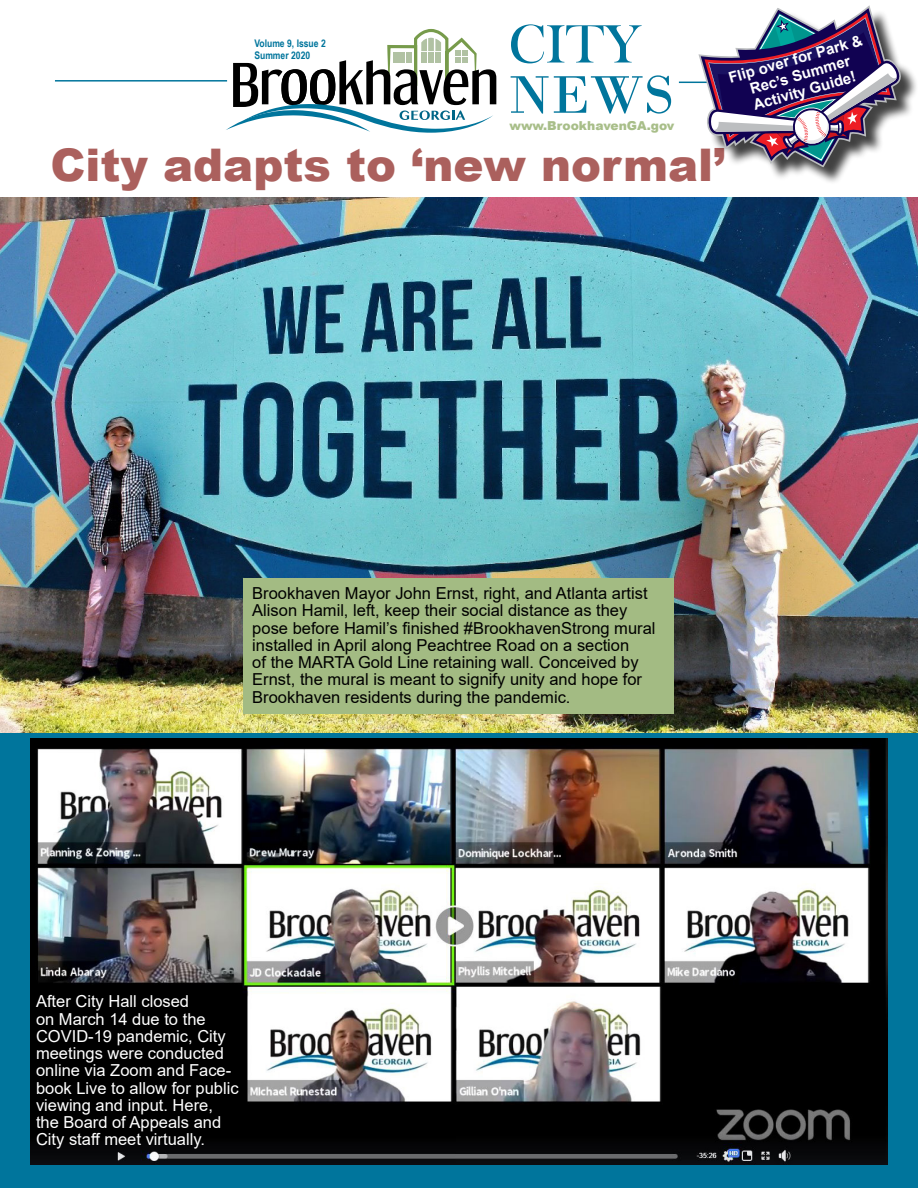
<style>
.page{position:relative;width:918px;height:1188px;background:#fff}
.page>*{position:absolute;margin:0;border:0;box-sizing:border-box;transform-origin:0 0}
.t1{font:55.8px "Bask Old Face";color:#00759c}
.t2{font:55.8px "Bodoni";color:#00759c}
.t3{font:900 45px "Arial";color:#ab605d}
.t4{font:16.5px/17.2px "Arial";color:#000}
.t5{font:16.5px/17.2px "Arial";color:#fff}
.t6{font:700 15px/16.5px "Arial";color:#fff;text-align:center}
.t7{font:900 12.3px "Arial";color:#a8be89}
.t8{font:700 10.5px/11.4px "Arial Narrow";color:#00759c}
</style>
<div class="page">
<div style="left:0;top:197px;width:918px;height:991px;background:#00759c"></div>
<svg style="left:226px;top:29px;width:270px;height:104px"></svg>
<div style="left:254px;top:39px;width:116px;height:11px;background:#fff"></div>
<hr style="left:55px;top:80px;width:172px;height:2px;background:#00759c">
<hr style="left:679px;top:82px;width:184px;height:1px;background:#00759c">
<img style="left:31px;top:738px;width:856px;height:427px">
<img style="left:0;top:197px;width:918px;height:535px">
<div style="left:244px;top:578px;width:430px;height:135px;background:#a3bb83"></div>
<div style="left:701px;top:8px;width:217px;height:177px;background:#000;opacity:.75"></div>
<svg style="left:698px;top:5px;width:204px;height:163px"></svg>
<p class="t8" style="left:254px;top:37px;width:73px">Volume 9, Issue 2<br>Summer 2020</p>
<h1 class="t1" style="left:508px;top:13px;width:134px">CITY</h1>
<h1 class="t2" style="left:508px;top:62px;width:167px">NEWS</h1>
<p class="t7" style="left:509px;top:117px;width:166px">www.BrookhavenGA.gov</p>
<p class="t6" style="left:727px;top:70px;width:140px;rotate:-16deg">Flip over for Park &amp;<br>Rec’s Summer<br>Activity Guide!</p>
<h2 class="t3" style="left:51px;top:133px;width:677px">City adapts to ‘new normal’</h2>
<p class="t4" style="left:252px;top:585px;width:405px">Brookhaven Mayor John Ernst, right, and Atlanta artist Alison Hamil, left, keep their social distance as they pose before Hamil’s finished #BrookhavenStrong mural installed in April along Peachtree Road on a section<br>of the MARTA Gold Line retaining wall. Conceived by Ernst, the mural is meant to signify unity and hope for Brookhaven residents during the pandemic.</p>
<p class="t5" style="left:36px;top:993px;width:204px">After City Hall closed<br>on March 14 due to the<br>COVID-19 pandemic, City meetings were conducted online via Zoom and Face&shy;book Live to allow for public viewing and input. Here, the Board of Appeals and<br>City staff meet virtually.</p>
</div>
